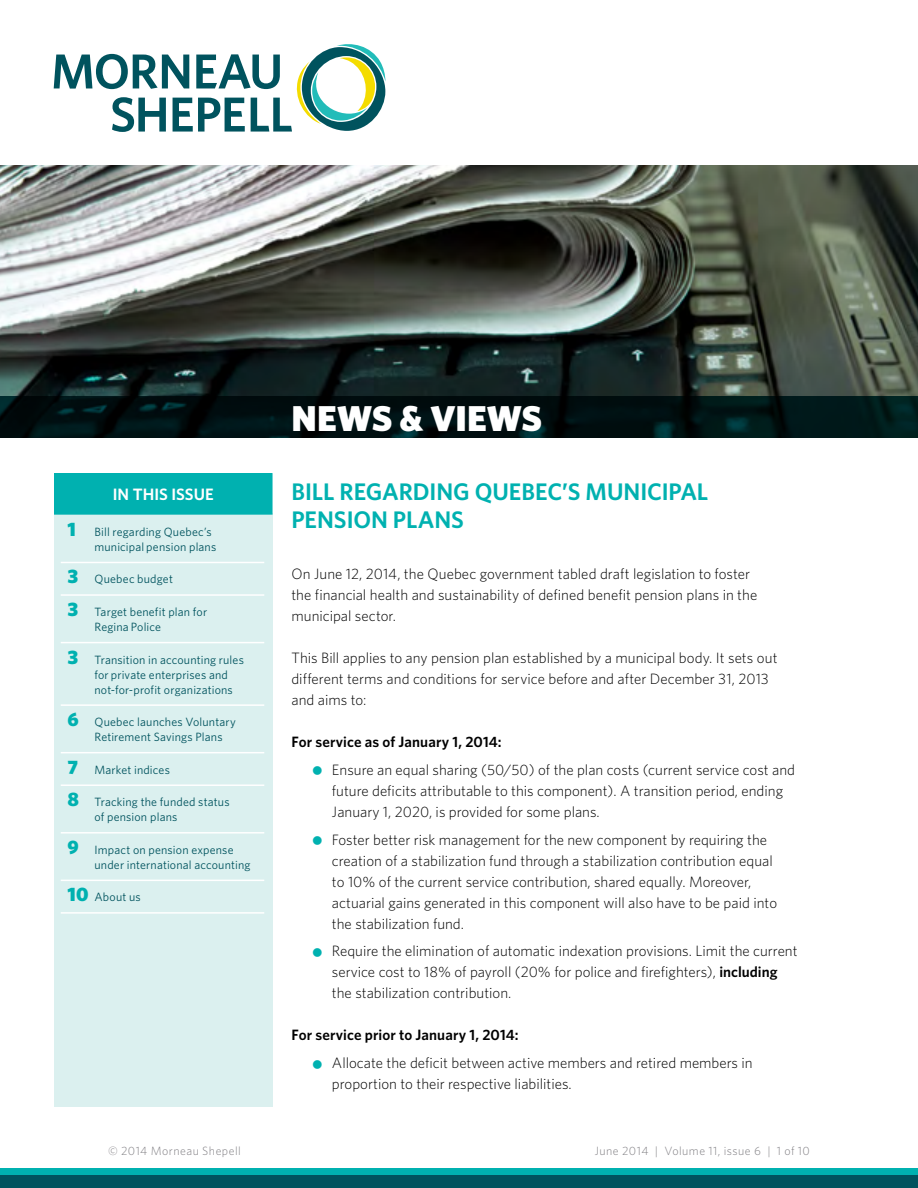
<style>
.page{position:relative;width:918px;height:1188px;background:#fff}
.page>*{position:absolute;margin:0;border:0;box-sizing:border-box;transform-origin:0 0}
.t1{font:900 36px "Whitney";color:#fff}
.t2{font:600 24px/28.8px "Whitney";letter-spacing:-.005em;color:#00b1b0}
.t3{font:600 16.5px "Whitney";color:#fff}
.t4{font:300 15px/21px "Whitney";color:#000}
.t5{font:600 15px "Whitney";letter-spacing:.005em;color:#000}
.t6{font:12px/15px "Whitney";letter-spacing:.015em;color:#00535e}
.t7{font:300 12px "Whitney";letter-spacing:.04em;color:#807f83}
.s1{font-weight:600}
.s2{font-weight:900;font-size:19.5px;color:#00b1b0}
</style>
<div class="page">
<img style="left:0;top:166px;width:918px;height:230px">
<svg style="left:0;top:396px;width:918px;height:42px;background:#001113"></svg>
<svg style="left:54px;top:44px;width:331px;height:88px"></svg>
<div style="left:54px;top:514px;width:219px;height:593px;background:#dbf0ef"></div>
<div style="left:55px;top:474px;width:217px;height:40px;background:#00b1b0"></div>
<div style="left:54px;top:473px;width:219px;height:42px;border:2px solid #00b1b0"></div>
<div style="left:0;top:1174px;width:918px;height:14px;background:#00535e"></div>
<div style="left:0;top:1168px;width:918px;height:6px;background:#00b1b0"></div>
<hr style="left:61px;top:562px;width:203px;height:1px;background:#fff">
<hr style="left:61px;top:594px;width:203px;height:2px;background:#fff">
<hr style="left:61px;top:642px;width:203px;height:1px;background:#fff">
<hr style="left:61px;top:704px;width:203px;height:2px;background:#fff">
<hr style="left:61px;top:752px;width:203px;height:1px;background:#fff">
<hr style="left:61px;top:784px;width:203px;height:2px;background:#fff">
<hr style="left:61px;top:832px;width:203px;height:2px;background:#fff">
<hr style="left:61px;top:880px;width:203px;height:1px;background:#fff">
<hr style="left:61px;top:912px;width:203px;height:2px;background:#fff">
<h1 class="t1" style="left:291px;top:395px;width:252px">NEWS &amp; VIEWS</h1>
<p class="t3" style="left:113px;top:484px;width:102px">IN THIS ISSUE</p>
<h2 class="t2" style="left:291px;top:476px;width:418px">BILL REGARDING QUEBEC’S MUNICIPAL<br>PENSION PLANS</h2>
<p class="t4" style="left:291px;top:563px;width:467px">On June 12, 2014, the Quebec government tabled draft legislation to foster the financial health and sustainability of defined benefit pension plans in the municipal sector.</p>
<p class="t4" style="left:291px;top:647px;width:488px">This Bill applies to any pension plan established by a municipal body. It sets out different terms and conditions for service before and after December 31, 2013 and aims to:</p>
<p class="t5" style="left:291px;top:732px;width:212px">For service as of January 1, 2014:</p>
<p class="t4" style="left:332px;top:759px;width:465px">Ensure an equal sharing (50/50) of the plan costs (current service cost and future deficits attributable to this component). A transition period, ending<br>January 1, 2020, is provided for some plans.</p>
<p class="t4" style="left:332px;top:828px;width:447px">Foster better risk management for the new component by requiring the creation of a stabilization fund through a stabilization contribution equal to 10% of the current service contribution, shared equally. Moreover, actuarial gains generated in this component will also have to be paid into the stabilization fund.</p>
<p class="t4" style="left:332px;top:940px;width:467px">Require the elimination of automatic indexation provisions. Limit the current service cost to 18% of payroll (20% for police and firefighters), <span class="s1">including </span>the stabilization contribution.</p>
<p class="t5" style="left:291px;top:1025px;width:229px">For service prior to January 1, 2014:</p>
<p class="t4" style="left:332px;top:1052px;width:422px">Allocate the deficit between active members and retired members in proportion to their respective liabilities.</p>
<p class="t6" style="left:94px;top:524px;width:123px;text-indent:-27px"><span class="s2">1</span> Bill regarding Quebec’s municipal pension plans</p>
<p class="t6" style="left:68px;top:572px;width:107px"><span class="s2">3</span> Quebec budget</p>
<p class="t6" style="left:94px;top:604px;width:114px;text-indent:-27px"><span class="s2">3</span> Target benefit plan for<br>Regina Police</p>
<p class="t6" style="left:94px;top:652px;width:151px;text-indent:-27px"><span class="s2">3</span> Transition in accounting rules for private enterprises and not-for-profit organizations</p>
<p class="t6" style="left:94px;top:714px;width:143px;text-indent:-27px"><span class="s2">6</span> Quebec launches Voluntary<br>Retirement Savings Plans</p>
<p class="t6" style="left:68px;top:762px;width:104px"><span class="s2">7</span> Market indices</p>
<p class="t6" style="left:94px;top:794px;width:137px;text-indent:-27px"><span class="s2">8</span> Tracking the funded status of pension plans</p>
<p class="t6" style="left:94px;top:842px;width:158px;text-indent:-27px"><span class="s2">9</span> Impact on pension expense under international accounting</p>
<p class="t6" style="left:68px;top:889px;width:75px"><span class="s2">10</span> About us</p>
<p class="t7" style="left:108px;top:1143px;width:134px">© 2014 Morneau Shepell</p>
<p class="t7" style="left:595px;top:1143px;width:217px">June 2014 | Volume 11, issue 6 | 1 of 10</p>
</div>
